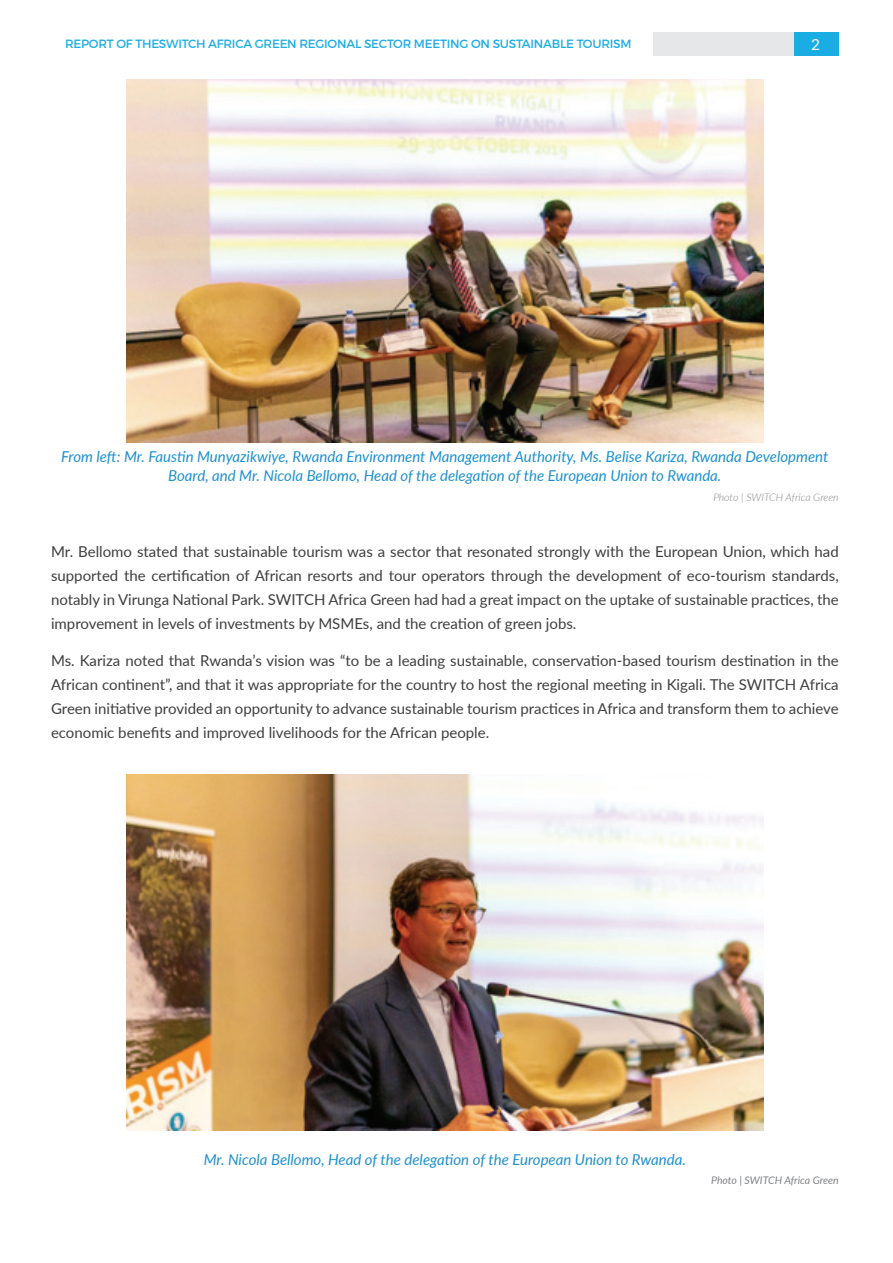
<style>
.page{position:relative;width:893px;height:1263px;background:#fff}
.page>*{position:absolute;margin:0;border:0;box-sizing:border-box;transform-origin:0 0}
.t1{font:15.3px "Lato";color:#fff}
.content{font:15px/24px "Lato";color:#3e3e3f;text-align:justify}
.t2{font:italic 15px/19.5px "Lato";color:#1d90d0;text-align:center}
.t3{font:12px "Montserrat";letter-spacing:-.02em;color:#1aade4}
.credit{font:italic 300 10.5px "Lato";color:#808285}
.credit-2{font:italic 10.5px "Lato";color:#808285}
</style>
<div class="page">
<img style="left:126px;top:80px;width:638px;height:362px">
<img style="left:126px;top:774px;width:638px;height:356px">
<div style="left:654px;top:32px;width:140px;height:24px;background:#e6e7e9"></div>
<div style="left:794px;top:32px;width:45px;height:24px;background:#1aade4"></div>
<p class="t3" style="left:65px;top:36px;width:568px">REPORT OF THESWITCH AFRICA GREEN REGIONAL SECTOR MEETING ON SUSTAINABLE TOURISM</p>
<p class="t1" style="left:811px;top:33px;width:10px">2</p>
<p class="t2" style="left:61px;top:446px;width:769px">From left: Mr. Faustin Munyazikwiye, Rwanda Environment Management Authority, Ms. Belise Kariza, Rwanda Development<br>Board, and Mr. Nicola Bellomo, Head of the delegation of the European Union to Rwanda.</p>
<p class="credit" style="left:713px;top:489px;width:127px">Photo | SWITCH Africa Green</p>
<p class="content" style="left:51px;top:539px;width:789px">Mr. Bellomo stated that sustainable tourism was a sector that resonated strongly with the European Union, which had supported the certification of African resorts and tour operators through the development of eco-tourism standards, notably in Virunga National Park. SWITCH Africa Green had had a great impact on the uptake of sustainable practices, the improvement in levels of investments by MSMEs, and the creation of green jobs.</p>
<p class="content" style="left:51px;top:648px;width:789px">Ms. Kariza noted that Rwanda’s vision was “to be a leading sustainable, conservation-based tourism destination in the African continent”, and that it was appropriate for the country to host the regional meeting in Kigali. The SWITCH Africa Green initiative provided an opportunity to advance sustainable tourism practices in Africa and transform them to achieve economic benefits and improved livelihoods for the African people.</p>
<p class="t2" style="left:204px;top:1149px;width:484px">Mr. Nicola Bellomo, Head of the delegation of the European Union to Rwanda.</p>
<p class="credit-2" style="left:711px;top:1173px;width:129px">Photo | SWITCH Africa Green</p>
</div>
